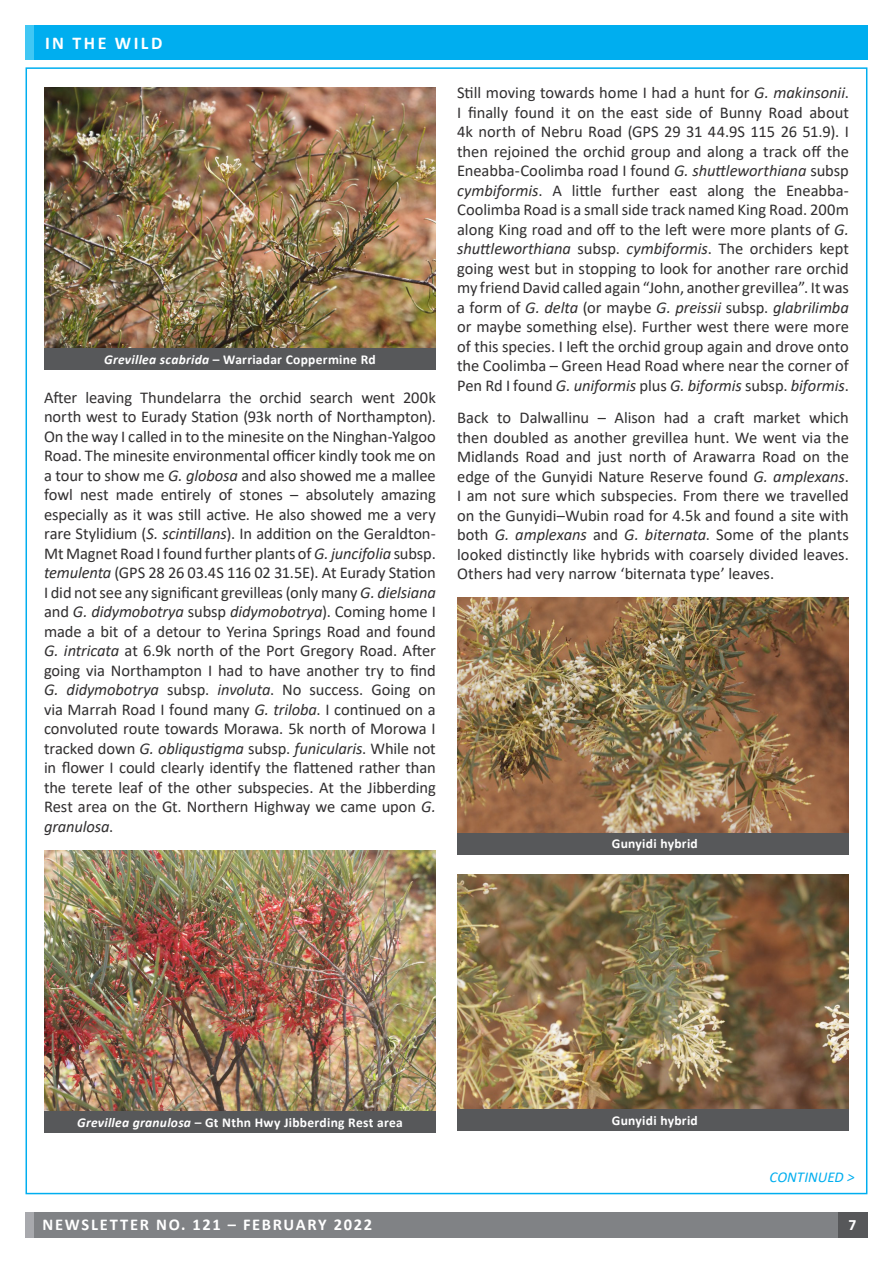
<style>
.page{position:relative;width:893px;height:1263px;background:#fff}
.page>*{position:absolute;margin:0;border:0;box-sizing:border-box;transform-origin:0 0}
.SECTION_HEADING{font:700 18px "Calibri";letter-spacing:.14em;color:#fff}
.Article_body{font:16.5px/19.5px "Calibri";letter-spacing:-.005em;color:#312f30;text-align:justify}
.t1{font:700 16.5px "Calibri";letter-spacing:.1em;color:#fff}
.t2{font:700 15.75px "Calibri";color:#fff}
.Article_body-2{font:italic 15px "Calibri";letter-spacing:.005em;color:#00aeef}
.Photo_caption{font:700 13.5px "Calibri";letter-spacing:.02em;color:#fff}
.s1{font-style:italic}
</style>
<div class="page">
<div style="left:34px;top:1212px;width:808px;height:25px;background:#808285"></div>
<div style="left:26px;top:1212px;width:8px;height:25px;background:#a8a9ad"></div>
<div style="left:838px;top:1212px;width:29px;height:25px;background:#57585a"></div>
<div style="left:26px;top:26px;width:8px;height:34px;background:#40c7f4"></div>
<div style="left:34px;top:26px;width:833px;height:34px;background:#00aeef"></div>
<img style="left:44px;top:88px;width:392px;height:261px">
<div style="left:44px;top:349px;width:392px;height:21px;background:#57585a"></div>
<img style="left:44px;top:851px;width:392px;height:261px">
<div style="left:44px;top:1112px;width:392px;height:21px;background:#57585a"></div>
<img style="left:457px;top:598px;width:392px;height:235px">
<div style="left:457px;top:833px;width:392px;height:22px;background:#57585a"></div>
<img style="left:457px;top:874px;width:392px;height:236px">
<div style="left:457px;top:1110px;width:392px;height:21px;background:#57585a"></div>
<p class="SECTION_HEADING" style="left:45px;top:31px;width:119px">IN THE WILD</p>
<p class="Photo_caption" style="left:104px;top:350px;width:273px"><span class="s1">Grevillea scabrida</span> – Warriadar Coppermine Rd</p>
<p class="Article_body" style="left:44px;top:387px;width:393px">After leaving Thundelarra the orchid search went 200k north west to Eurady Station (93k north of Northampton).<br>On the way I called in to the minesite on the Ninghan-Yalgoo Road. The minesite environmental officer kindly took me on a tour to show me <span class="s1">G. globosa</span> and also showed me a mallee fowl nest made entirely of stones – absolutely amazing especially as it was still active. He also showed me a very rare Stylidium (<span class="s1">S. scintillans</span>). In addition on the Geraldton-Mt Magnet Road I found further plants of <span class="s1">G. juncifolia</span> subsp. <span class="s1">temulenta</span> (GPS 28 26 03.4S 116 02 31.5E). At Eurady Station I did not see any significant grevilleas (only many <span class="s1">G. dielsiana </span>and <span class="s1">G. didymobotrya</span> subsp <span class="s1">didymobotrya</span>). Coming home I made a bit of a detour to Yerina Springs Road and found <span class="s1">G. intricata</span> at 6.9k north of the Port Gregory Road. After going via Northampton I had to have another try to find <span class="s1">G. didymobotrya</span> subsp. <span class="s1">involuta</span>. No success. Going on via Marrah Road I found many <span class="s1">G. triloba</span>. I continued on a convoluted route towards Morawa. 5k north of Morowa I tracked down <span class="s1">G. obliqustigma</span> subsp. <span class="s1">funicularis</span>. While not in flower I could clearly identify the flattened rather than the terete leaf of the other subspecies. At the Jibberding Rest area on the Gt. Northern Highway we came upon <span class="s1">G. granulosa</span>.</p>
<p class="Article_body" style="left:457px;top:83px;width:393px">Still moving towards home I had a hunt for <span class="s1">G. makinsonii</span>.<br>I finally found it on the east side of Bunny Road about 4k north of Nebru Road (GPS 29 31 44.9S 115 26 51.9). I then rejoined the orchid group and along a track off the Eneabba-Coolimba road I found <span class="s1">G. shuttleworthiana</span> subsp <span class="s1">cymbiformis</span>. A little further east along the Eneabba-Coolimba Road is a small side track named King Road. 200m along King road and off to the left were more plants of <span class="s1">G. shuttleworthiana</span> subsp. <span class="s1">cymbiformis</span>. The orchiders kept going west but in stopping to look for another rare orchid my friend David called again “John, another grevillea”. It was a form of <span class="s1">G. delta</span> (or maybe <span class="s1">G. preissii</span> subsp. <span class="s1">glabrilimba </span>or maybe something else). Further west there were more of this species. I left the orchid group again and drove onto the Coolimba – Green Head Road where near the corner of Pen Rd I found <span class="s1">G. uniformis</span> plus <span class="s1">G. biformis</span> subsp. <span class="s1">biformis</span>.</p>
<p class="Article_body" style="left:457px;top:407px;width:393px">Back to Dalwallinu – Alison had a craft market which then doubled as another grevillea hunt. We went via the Midlands Road and just north of Arawarra Road on the edge of the Gunyidi Nature Reserve found <span class="s1">G. amplexans</span>.<br>I am not sure which subspecies. From there we travelled on the Gunyidi–Wubin road for 4.5k and found a site with both <span class="s1">G. amplexans</span> and <span class="s1">G. biternata</span>. Some of the plants looked distinctly like hybrids with coarsely divided leaves.<br>Others had very narrow ‘biternata type’ leaves.</p>
<p class="Photo_caption" style="left:612px;top:834px;width:87px">Gunyidi hybrid</p>
<p class="Photo_caption" style="left:77px;top:1113px;width:327px"><span class="s1">Grevillea granulosa</span> – Gt Nthn Hwy Jibberding Rest area</p>
<p class="Photo_caption" style="left:612px;top:1110px;width:87px">Gunyidi hybrid</p>
<p class="Article_body-2" style="left:769px;top:1167px;width:87px">CONTINUED &gt;</p>
<p class="t1" style="left:43px;top:1212px;width:331px">NEWSLETTER NO. 121 – FEBRUARY 2022</p>
<p class="t2" style="left:849px;top:1214px;width:9px">7</p>
</div>
